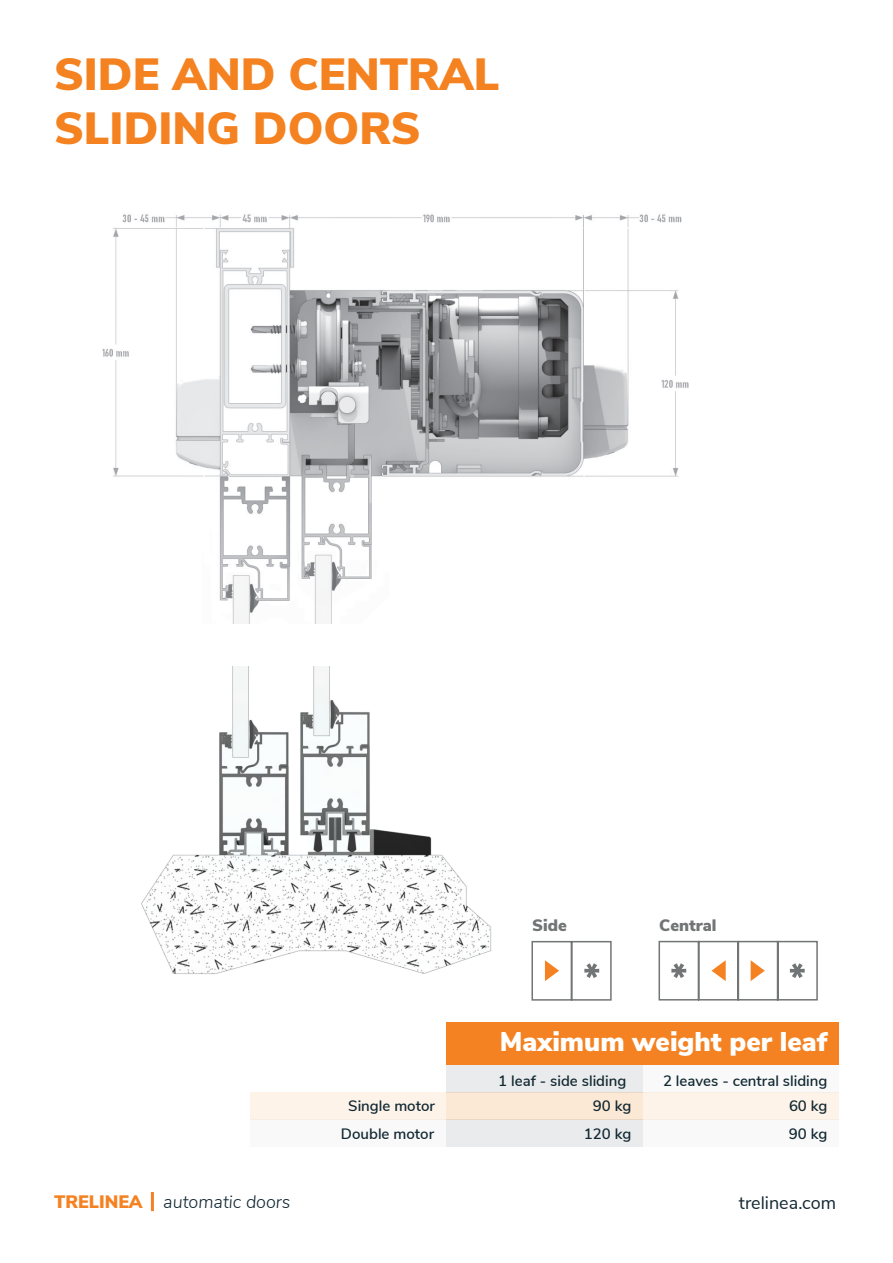
<style>
.page{position:relative;width:893px;height:1263px;background:#fff}
.page>*{position:absolute;margin:0;border:0;box-sizing:border-box;transform-origin:0 0}
.t1{font:900 45px "Nunito Sans";color:#f58220}
.t2{font:900 27px "Nunito Sans";color:#fff}
.t3{font:italic 300 18px "Nunito Sans";color:#122833}
.t4{font:18px "Nunito Sans";color:#122833}
.t5{font:900 16.5px "Nunito Sans";color:#717576}
.t6{font:600 15px "Nunito Sans";color:#112832}
.s1{font-weight:900;font-style:normal;color:#f58222}
</style>
<div class="page">
<hr style="left:151px;top:1192px;width:3px;height:19px;background:#f58222">
<img style="left:141px;top:667px;width:351px;height:307px">
<img style="left:102px;top:214px;width:587px;height:409px">
<svg style="left:658px;top:940px;width:160px;height:61px"></svg>
<svg style="left:531px;top:940px;width:81px;height:61px"></svg>
<div style="left:250px;top:1119px;width:589px;height:28px;background:#f9f9f9"></div>
<div style="left:446px;top:1065px;width:393px;height:27px;background:#f9f9f9"></div>
<div style="left:446px;top:1065px;width:197px;height:27px;background:#eaebec"></div>
<div style="left:446px;top:1119px;width:197px;height:28px;background:#eaebec"></div>
<div style="left:250px;top:1092px;width:589px;height:27px;background:#fdf3e9"></div>
<div style="left:446px;top:1092px;width:197px;height:27px;background:#fbe8d5"></div>
<div style="left:446px;top:1022px;width:393px;height:43px;background:#f58222"></div>
<p class="t1" style="left:54px;top:41px;width:447px">SIDE AND CENTRAL</p>
<p class="t1" style="left:54px;top:95px;width:368px">SLIDING DOORS</p>
<p class="t5" style="left:532px;top:912px;width:36px">Side</p>
<p class="t5" style="left:659px;top:912px;width:59px">Central</p>
<p class="t6" style="left:348px;top:1095px;width:88px">Single motor</p>
<p class="t6" style="left:341px;top:1122px;width:95px">Double motor</p>
<p class="t2" style="left:500px;top:1022px;width:329px">Maximum weight per leaf</p>
<p class="t6" style="left:498px;top:1070px;width:130px">1 leaf - side sliding</p>
<p class="t6" style="left:663px;top:1070px;width:166px">2 leaves - central sliding</p>
<p class="t6" style="left:593px;top:1095px;width:40px">90 kg</p>
<p class="t6" style="left:584px;top:1122px;width:49px">120 kg</p>
<p class="t6" style="left:789px;top:1095px;width:40px">60 kg</p>
<p class="t6" style="left:789px;top:1122px;width:40px">90 kg</p>
<p class="t3" style="left:54px;top:1189px;width:238px"><span class="s1">TRELINEA</span> automatic doors</p>
<p class="t4" style="left:739px;top:1189px;width:99px">trelinea.com</p>
</div>
